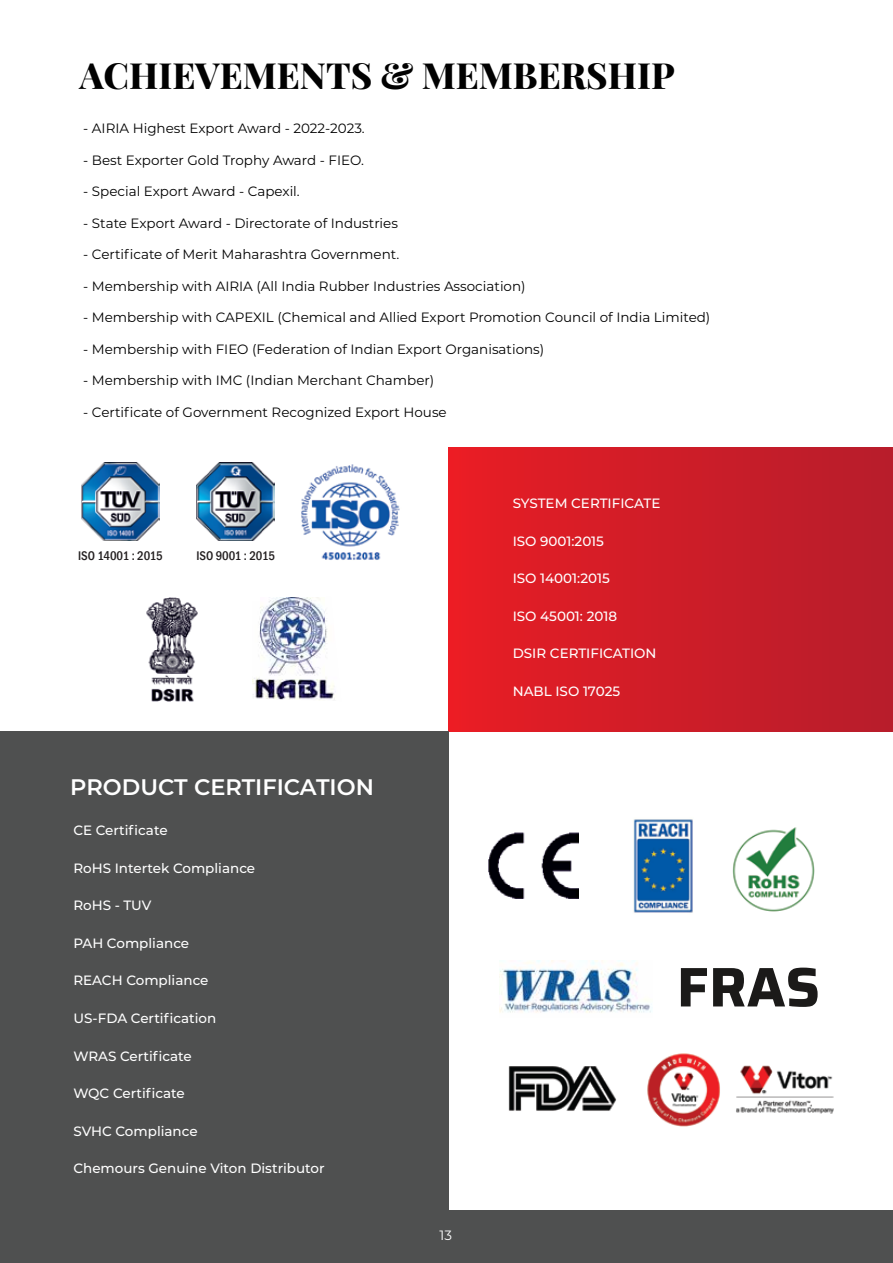
<style>
.page{position:relative;width:893px;height:1263px;background:#fff}
.page>*{position:absolute;margin:0;border:0;box-sizing:border-box;transform-origin:0 0}
.t1{font:800 36px "Playfair Display";color:#010101}
.t2{font:600 22.5px "Montserrat";color:#fff}
.t3{font:13.5px "Montserrat";color:#010101}
.t4{font:500 13.5px "Montserrat";color:#fff}
.t5{font:13.5px "Montserrat";color:#fff}
.t6{font:500 condensed 12.9px "Franklin Gothic";color:#231f20}
</style>
<div class="page">
<div style="left:448px;top:447px;width:445px;height:284px;background:linear-gradient(to right,#e91d24,#b61d2b)"></div>
<div style="left:0;top:732px;width:448px;height:531px;background:#4f5050"></div>
<img style="left:81px;top:462px;width:79px;height:79px">
<img style="left:146px;top:597px;width:52px;height:105px">
<img style="left:196px;top:462px;width:79px;height:79px">
<img style="left:252px;top:597px;width:84px;height:103px">
<img style="left:260px;top:598px;width:64px;height:80px">
<img style="left:301px;top:464px;width:99px;height:96px">
<img style="left:732px;top:827px;width:83px;height:85px">
<img style="left:489px;top:832px;width:89px;height:67px">
<img style="left:633px;top:819px;width:60px;height:94px">
<img style="left:508px;top:1066px;width:109px;height:45px">
<img style="left:500px;top:960px;width:152px;height:53px">
<img style="left:647px;top:1053px;width:187px;height:74px">
<svg style="left:681px;top:968px;width:26px;height:38px"></svg>
<svg style="left:713px;top:967px;width:105px;height:40px"></svg>
<div style="left:0;top:1210px;width:893px;height:53px;background:#4f5050"></div>
<h1 class="t1" style="left:79px;top:47px;width:597px">ACHIEVEMENTS &amp; MEMBERSHIP</h1>
<p class="t3" style="left:83px;top:119px;width:283px">- AIRIA Highest Export Award - 2022-2023.</p>
<p class="t3" style="left:83px;top:151px;width:282px">- Best Exporter Gold Trophy Award - FIEO.</p>
<p class="t3" style="left:83px;top:182px;width:218px">- Special Export Award - Capexil.</p>
<p class="t3" style="left:83px;top:214px;width:316px">- State Export Award - Directorate of Industries</p>
<p class="t3" style="left:83px;top:245px;width:318px">- Certificate of Merit Maharashtra Government.</p>
<p class="t3" style="left:83px;top:277px;width:444px">- Membership with AIRIA (All India Rubber Industries Association)</p>
<p class="t3" style="left:83px;top:308px;width:629px">- Membership with CAPEXIL (Chemical and Allied Export Promotion Council of India Limited)</p>
<p class="t3" style="left:83px;top:340px;width:463px">- Membership with FIEO (Federation of Indian Export Organisations)</p>
<p class="t3" style="left:83px;top:371px;width:352px">- Membership with IMC (Indian Merchant Chamber)</p>
<p class="t3" style="left:83px;top:403px;width:365px">- Certificate of Government Recognized Export House</p>
<p class="t6" style="left:78px;top:547px;width:86px">ISO 14001 : 2015</p>
<p class="t6" style="left:196px;top:547px;width:80px">ISO 9001 : 2015</p>
<h2 class="t2" style="left:70px;top:771px;width:305px">PRODUCT CERTIFICATION</h2>
<p class="t4" style="left:73px;top:821px;width:96px">CE Certificate</p>
<p class="t4" style="left:73px;top:859px;width:183px">RoHS Intertek Compliance</p>
<p class="t4" style="left:73px;top:896px;width:80px">RoHS - TUV</p>
<p class="t4" style="left:73px;top:934px;width:117px">PAH Compliance</p>
<p class="t4" style="left:73px;top:971px;width:137px">REACH Compliance</p>
<p class="t4" style="left:73px;top:1009px;width:144px">US-FDA Certification</p>
<p class="t4" style="left:73px;top:1046px;width:120px">WRAS Certificate</p>
<p class="t4" style="left:73px;top:1084px;width:113px">WQC Certificate</p>
<p class="t4" style="left:73px;top:1121px;width:126px">SVHC Compliance</p>
<p class="t4" style="left:73px;top:1159px;width:253px">Chemours Genuine Viton Distributor</p>
<p class="t4" style="left:513px;top:494px;width:149px">SYSTEM CERTIFICATE</p>
<p class="t4" style="left:513px;top:531px;width:93px">ISO 9001:2015</p>
<p class="t4" style="left:513px;top:569px;width:99px">ISO 14001:2015</p>
<p class="t4" style="left:513px;top:606px;width:106px">ISO 45001: 2018</p>
<p class="t4" style="left:513px;top:644px;width:145px">DSIR CERTIFICATION</p>
<p class="t4" style="left:513px;top:681px;width:109px">NABL ISO 17025</p>
<p class="t5" style="left:439px;top:1226px;width:14px">13</p>
</div>
